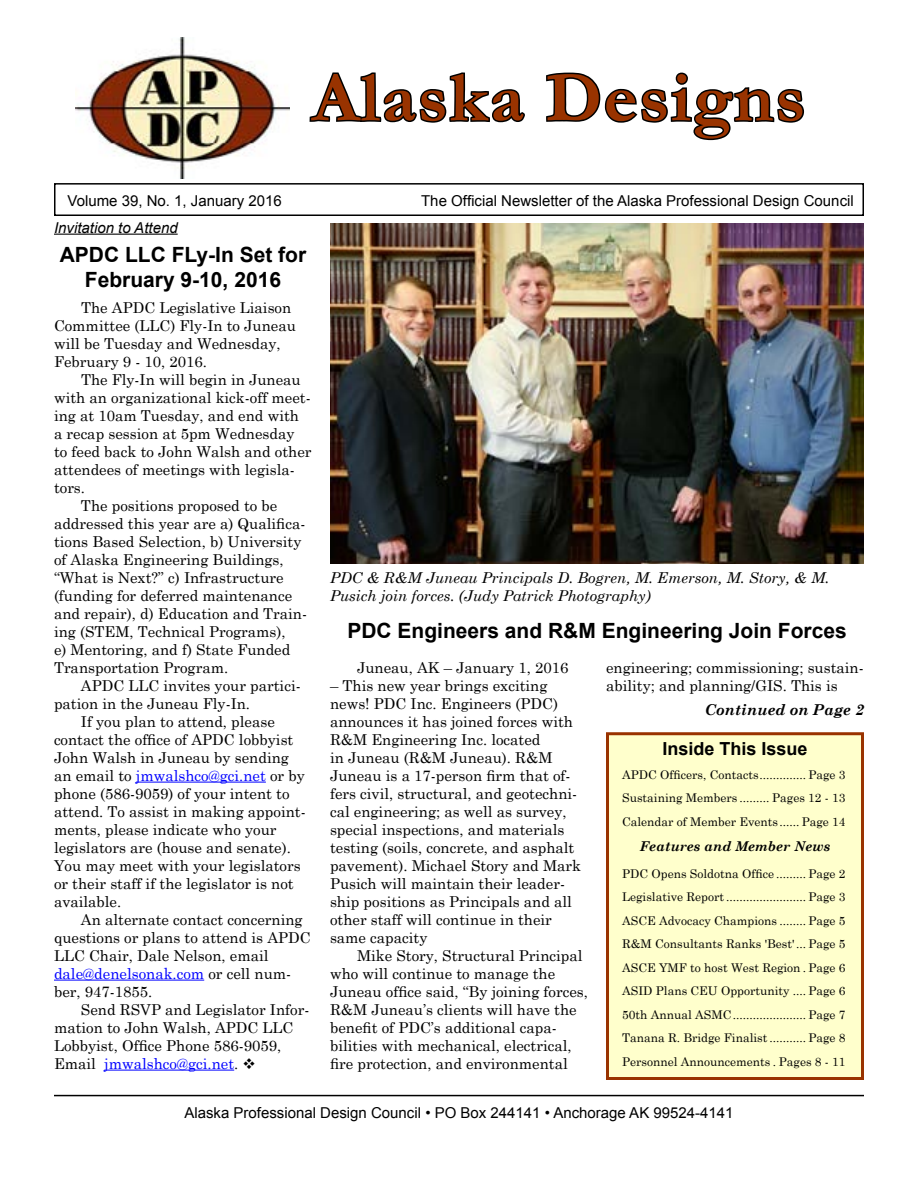
<style>
.page{position:relative;width:918px;height:1188px;background:#fff}
.page>*{position:absolute;margin:0;border:0;box-sizing:border-box;transform-origin:0 0}
.t1{font:700 72px "Garamond";letter-spacing:.025em;color:#930}
.t2{font:700 21px/25.2px "Arial";color:#000;text-align:center}
.t3{font:700 18px "Arial";color:#000}
.t4{font:15px/18px "Century Schoolbook";color:#000}
.t5{font:15px "Arial";color:#000}
.t6{font:italic 15px/18px "Century Schoolbook";color:#000}
.t7{font:15px "Century Schoolbook";color:#00f}
.t8{font:italic 15px "Arial";color:#000}
.t9{font:italic 700 15px "Century Schoolbook";color:#000}
.t10{font:italic 700 13.5px "Century Schoolbook";color:#000}
.t11{font:12px/23.4px "Century Schoolbook";color:#000;text-align:justify}
.s1{color:#000}
</style>
<div class="page">
<svg style="left:309px;top:72px;width:217px;height:152px"></svg>
<svg style="left:546px;top:72px;width:259px;height:69px"></svg>
<div style="left:54px;top:183px;width:810px;height:33px;border:2px solid #000"></div>
<hr style="left:54px;top:1095px;width:810px;height:1px;background:#000">
<div style="left:606px;top:732px;width:258px;height:348px;background:#ffc;border:3px solid #930"></div>
<img style="left:76px;top:37px;width:213px;height:142px">
<hr style="left:136px;top:782px;width:130px;height:1px;background:#00f">
<hr style="left:54px;top:980px;width:150px;height:1px;background:#00f">
<hr style="left:104px;top:1070px;width:130px;height:1px;background:#00f">
<hr style="left:54px;top:234px;width:124px;height:1px;background:#000">
<img style="left:330px;top:224px;width:534px;height:340px">
<h1 class="t1" style="left:312px;top:49px;width:495px">Alaska Designs</h1>
<p class="t5" style="left:67px;top:190px;width:216px">Volume 39, No. 1, January 2016</p>
<p class="t5" style="left:421px;top:190px;width:434px">The Official Newsletter of the Alaska Professional Design Council</p>
<p class="t8" style="left:54px;top:218px;width:125px">Invitation to Attend</p>
<h2 class="t2" style="left:60px;top:243px;width:248px">APDC LLC FLy-In Set for<br>February 9-10, 2016</h2>
<p class="t4" style="left:54px;top:297px;width:243px;text-indent:27px">The APDC Legislative Liaison<br>Committee (LLC) Fly-In to Juneau will be Tuesday and Wednesday,<br>February 9 - 10, 2016.</p>
<p class="t4" style="left:81px;top:369px;width:221px">The Fly-In will begin in Juneau</p>
<p class="t4" style="left:54px;top:387px;width:258px">with an organizational kick-off meet-</p>
<p class="t4" style="left:54px;top:405px;width:247px">ing at 10am Tuesday, and end with</p>
<p class="t4" style="left:54px;top:423px;width:242px">a recap session at 5pm Wednesday</p>
<p class="t4" style="left:54px;top:441px;width:259px">to feed back to John Walsh and other</p>
<p class="t4" style="left:54px;top:459px;width:242px">attendees of meetings with legisla-</p>
<p class="t4" style="left:54px;top:477px;width:33px">tors.</p>
<p class="t4" style="left:81px;top:495px;width:198px">The positions proposed to be</p>
<p class="t4" style="left:54px;top:513px;width:253px">addressed this year are a) Qualifica-</p>
<p class="t4" style="left:54px;top:531px;width:249px">tions Based Selection, b) University</p>
<p class="t4" style="left:54px;top:549px;width:231px">of Alaska Engineering Buildings,</p>
<p class="t4" style="left:54px;top:567px;width:231px">“What is Next?” c) Infrastructure</p>
<p class="t4" style="left:54px;top:585px;width:240px">(funding for deferred maintenance</p>
<p class="t4" style="left:54px;top:603px;width:255px">and repair), d) Education and Train-</p>
<p class="t4" style="left:54px;top:621px;width:233px">ing (STEM, Technical Programs),</p>
<p class="t4" style="left:54px;top:639px;width:238px">e) Mentoring, and f) State Funded</p>
<p class="t4" style="left:54px;top:657px;width:176px">Transportation Program.</p>
<p class="t4" style="left:81px;top:675px;width:221px">APDC LLC invites your partici-</p>
<p class="t4" style="left:54px;top:693px;width:198px">pation in the Juneau Fly-In.</p>
<p class="t4" style="left:81px;top:711px;width:195px">If you plan to attend, please</p>
<p class="t4" style="left:54px;top:729px;width:241px">contact the office of APDC lobbyist</p>
<p class="t4" style="left:54px;top:747px;width:237px">John Walsh in Juneau by sending</p>
<p class="t7" style="left:54px;top:763px;width:252px"><span class="s1">an email to</span> jmwalshco@gci.net <span class="s1">or by</span></p>
<p class="t4" style="left:54px;top:783px;width:237px">phone (586-9059) of your intent to</p>
<p class="t4" style="left:54px;top:801px;width:253px">attend. To assist in making appoint-</p>
<p class="t4" style="left:54px;top:819px;width:224px">ments, please indicate who your</p>
<p class="t4" style="left:54px;top:837px;width:238px">legislators are (house and senate).</p>
<p class="t4" style="left:54px;top:855px;width:248px">You may meet with your legislators</p>
<p class="t4" style="left:54px;top:873px;width:241px">or their staff if the legislator is not</p>
<p class="t4" style="left:54px;top:891px;width:69px">available.</p>
<p class="t4" style="left:81px;top:909px;width:223px">An alternate contact concerning</p>
<p class="t4" style="left:54px;top:927px;width:258px">questions or plans to attend is APDC</p>
<p class="t4" style="left:54px;top:945px;width:216px">LLC Chair, Dale Nelson, email</p>
<p class="t7" style="left:54px;top:961px;width:239px">dale@denelsonak.com <span class="s1">or cell num-</span></p>
<p class="t4" style="left:54px;top:981px;width:100px">ber, 947-1855.</p>
<p class="t4" style="left:81px;top:999px;width:230px">Send RSVP and Legislator Infor-</p>
<p class="t4" style="left:54px;top:1017px;width:241px">mation to John Walsh, APDC LLC</p>
<p class="t4" style="left:54px;top:1035px;width:229px">Lobbyist, Office Phone 586-9059,</p>
<p class="t7" style="left:54px;top:1051px;width:203px"><span class="s1">Email</span> jmwalshco@gci.net<span class="s1">.</span> <span class="s1">❖</span></p>
<p class="t6" style="left:330px;top:568px;width:501px">PDC &amp; R&amp;M Juneau Principals D. Bogren, M. Emerson, M. Story, &amp; M.<br>Pusich join forces. (Judy Patrick Photography)</p>
<h2 class="t2" style="left:347px;top:618px;width:501px">PDC Engineers and R&amp;M Engineering Join Forces</h2>
<p class="t4" style="left:357px;top:657px;width:213px">Juneau, AK – January 1, 2016</p>
<p class="t4" style="left:330px;top:675px;width:253px">– This new year brings exciting news! PDC Inc. Engineers (PDC) announces it has joined forces with<br>R&amp;M Engineering Inc. located<br>in Juneau (R&amp;M Juneau). R&amp;M<br>Juneau is a 17-person firm that of&shy;fers civil, structural, and geotechni&shy;cal engineering; as well as survey, special inspections, and materials testing (soils, concrete, and asphalt pavement). Michael Story and Mark<br>Pusich will maintain their leader&shy;ship positions as Principals and all other staff will continue in their same capacity</p>
<p class="t4" style="left:330px;top:945px;width:260px;text-indent:27px">Mike Story, Structural Principal who will continue to manage the Juneau office said, “By joining forces, R&amp;M Juneau’s clients will have the benefit of PDC’s additional capa&shy;bilities with mechanical, electrical, fire protection, and environmental</p>
<p class="t4" style="left:606px;top:657px;width:259px">engineering; commissioning; sustain&shy;ability; and planning/GIS. This is</p>
<p class="t9" style="left:705px;top:698px;width:161px">Continued on Page 2</p>
<p class="t3" style="left:662px;top:737px;width:147px">Inside This Issue</p>
<p class="t11" style="left:622px;top:762px;width:225px">APDC Officers, Contacts.............. Page 3<br>Sustaining Members ......... Pages 12 - 13<br>Calendar of Member Events...... Page 14</p>
<p class="t10" style="left:640px;top:836px;width:192px">Features and Member News</p>
<p class="t11" style="left:622px;top:861px;width:225px">PDC Opens Soldotna Office ......... Page 2<br>Legislative Report........................ Page 3<br>ASCE Advocacy Champions ........ Page 5<br>R&amp;M Consultants Ranks 'Best'... Page 5<br>ASCE YMF to host West Region . Page 6<br>ASID Plans CEU Opportunity .... Page 6<br>50th Annual ASMC...................... Page 7<br>Tanana R. Bridge Finalist........... Page 8<br>Personnel Announcements . Pages 8 - 11</p>
<p class="t5" style="left:184px;top:1103px;width:551px">Alaska Professional Design Council • PO Box 244141 • Anchorage AK 99524-4141</p>
</div>
